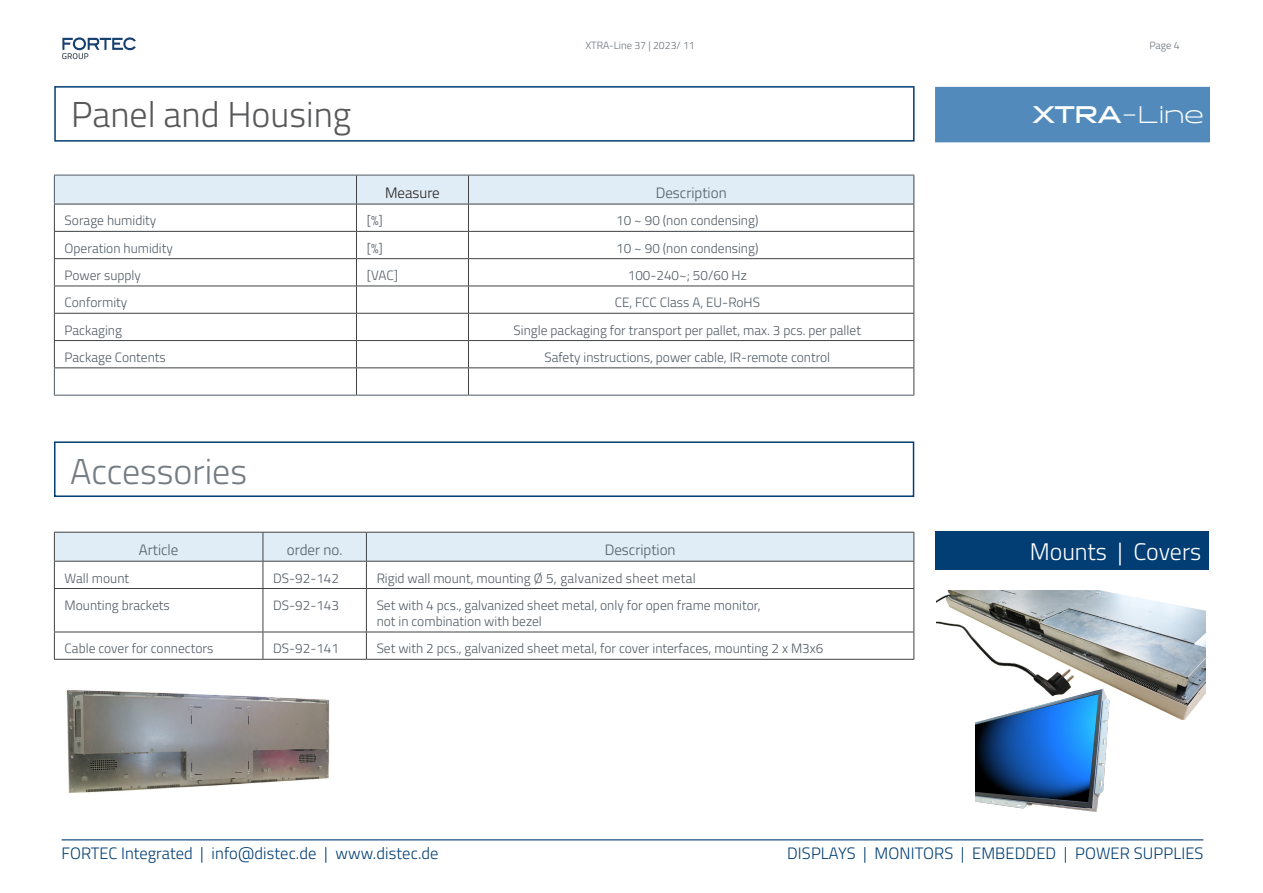
<style>
.page{position:relative;width:1263px;height:893px;background:#fff}
.page>*{position:absolute;margin:0;border:0;box-sizing:border-box;transform-origin:0 0}
.t1{font:300 36px "Titillium Web";color:#57585a}
.t2{font:300 36px "Titillium Web";color:#737b83}
.t3{font:300 24px "Titillium Web";color:#fff}
.t4{font:300 24px "Halogen";color:#fff}
.t5{font:300 16.5px "Titillium Web";letter-spacing:.005em;color:#023e73}
.Tabellentext_normal_Datenblatt{font:300 15px "Titillium Web";color:#505a64}
.t6{font:300 15px "Titillium Web";color:#231f20}
.Tabelle_Datenblatt{font:300 13.5px "Titillium Web";color:#505a64}
.t7{font:300 10.5px "Titillium Web";color:#69717a}
.s1{font-weight:700}
</style>
<div class="page">
<svg style="left:62px;top:37px;width:74px;height:22px"></svg>
<hr style="left:62px;top:839px;width:1141px;height:2px;background:#023e73">
<div style="left:935px;top:87px;width:275px;height:55px;background:#528bbb"></div>
<div style="left:54px;top:86px;width:860px;height:56px;border:2px solid #023e73"></div>
<svg style="left:54px;top:175px;width:860px;height:220px"></svg>
<hr style="left:54px;top:395px;width:302px;height:1px;background:#505a64">
<hr style="left:356px;top:395px;width:112px;height:1px;background:#505a64">
<hr style="left:468px;top:395px;width:446px;height:1px;background:#505a64">
<div style="left:54px;top:441px;width:860px;height:56px;border:2px solid #023e73"></div>
<svg style="left:54px;top:533px;width:860px;height:55px"></svg>
<hr style="left:54px;top:588px;width:209px;height:1px;background:#414243">
<hr style="left:54px;top:589px;width:1px;height:43px;background:#414243">
<hr style="left:263px;top:588px;width:103px;height:1px;background:#414243">
<hr style="left:263px;top:589px;width:1px;height:43px;background:#414243">
<hr style="left:366px;top:588px;width:548px;height:1px;background:#414243">
<hr style="left:366px;top:589px;width:1px;height:43px;background:#414243">
<hr style="left:913px;top:589px;width:1px;height:43px;background:#414243">
<hr style="left:54px;top:632px;width:209px;height:1px;background:#414243">
<svg style="left:54px;top:632px;width:1px;height:27px"></svg>
<hr style="left:263px;top:632px;width:103px;height:1px;background:#414243">
<svg style="left:263px;top:632px;width:1px;height:27px"></svg>
<hr style="left:366px;top:632px;width:548px;height:1px;background:#414243">
<svg style="left:366px;top:632px;width:1px;height:27px"></svg>
<svg style="left:913px;top:632px;width:1px;height:27px"></svg>
<hr style="left:54px;top:659px;width:209px;height:1px;background:#414243">
<hr style="left:263px;top:659px;width:103px;height:1px;background:#414243">
<hr style="left:366px;top:659px;width:548px;height:1px;background:#414243">
<hr style="left:54px;top:532px;width:209px;height:1px;background:#414243">
<hr style="left:263px;top:532px;width:103px;height:1px;background:#414243">
<hr style="left:366px;top:532px;width:548px;height:1px;background:#414243">
<img style="left:936px;top:590px;width:270px;height:129px">
<img style="left:66px;top:690px;width:264px;height:103px">
<img style="left:975px;top:687px;width:148px;height:125px">
<div style="left:935px;top:531px;width:273px;height:38px;background:#023e73"></div>
<p class="t7" style="left:585px;top:38px;width:111px">XTRA-Line 37 | 2023/ 11</p>
<p class="t7" style="left:1149px;top:38px;width:32px">Page 4</p>
<p class="t1" style="left:71px;top:89px;width:281px">Panel and Housing</p>
<p class="t4" style="left:1033px;top:100px;width:173px"><span class="s1">XTRA</span>-Line</p>
<p class="t6" style="left:385px;top:182px;width:56px">Measure</p>
<p class="Tabellentext_normal_Datenblatt" style="left:656px;top:182px;width:72px">Description</p>
<p class="Tabelle_Datenblatt" style="left:65px;top:211px;width:93px">Sorage humidity</p>
<p class="Tabelle_Datenblatt" style="left:367px;top:211px;width:18px">[%]</p>
<p class="Tabelle_Datenblatt" style="left:616px;top:211px;width:144px">10 ~ 90 (non condensing)</p>
<p class="Tabelle_Datenblatt" style="left:65px;top:238px;width:110px">Operation humidity</p>
<p class="Tabelle_Datenblatt" style="left:367px;top:238px;width:18px">[%]</p>
<p class="Tabelle_Datenblatt" style="left:616px;top:238px;width:144px">10 ~ 90 (non condensing)</p>
<p class="Tabelle_Datenblatt" style="left:65px;top:265px;width:78px">Power supply</p>
<p class="Tabelle_Datenblatt" style="left:367px;top:265px;width:33px">[VAC]</p>
<p class="Tabelle_Datenblatt" style="left:628px;top:265px;width:120px">100-240~; 50/60 Hz</p>
<p class="Tabelle_Datenblatt" style="left:65px;top:293px;width:64px">Conformity</p>
<p class="Tabelle_Datenblatt" style="left:615px;top:293px;width:147px">CE, FCC Class A, EU-RoHS</p>
<p class="Tabelle_Datenblatt" style="left:65px;top:320px;width:59px">Packaging</p>
<p class="Tabelle_Datenblatt" style="left:514px;top:320px;width:349px">Single packaging for transport per pallet, max. 3 pcs. per pallet</p>
<p class="Tabelle_Datenblatt" style="left:65px;top:347px;width:103px">Package Contents</p>
<p class="Tabelle_Datenblatt" style="left:544px;top:347px;width:287px">Safety instructions, power cable, IR-remote control</p>
<p class="t2" style="left:70px;top:445px;width:178px">Accessories</p>
<p class="Tabellentext_normal_Datenblatt" style="left:139px;top:539px;width:41px">Article</p>
<p class="Tabellentext_normal_Datenblatt" style="left:287px;top:539px;width:57px">order no.</p>
<p class="Tabellentext_normal_Datenblatt" style="left:605px;top:539px;width:72px">Description</p>
<p class="Tabelle_Datenblatt" style="left:65px;top:568px;width:66px">Wall mount</p>
<p class="Tabelle_Datenblatt" style="left:273px;top:568px;width:67px">DS-92-142</p>
<p class="Tabelle_Datenblatt" style="left:377px;top:568px;width:321px">Rigid wall mount, mounting Ø 5, galvanized sheet metal</p>
<p class="Tabelle_Datenblatt" style="left:65px;top:595px;width:107px">Mounting brackets</p>
<p class="Tabelle_Datenblatt" style="left:273px;top:595px;width:67px">DS-92-143</p>
<p class="Tabelle_Datenblatt" style="left:377px;top:595px;width:385px">Set with 4 pcs., galvanized sheet metal, only for open frame monitor,</p>
<p class="Tabelle_Datenblatt" style="left:377px;top:611px;width:167px">not in combination with bezel</p>
<p class="Tabelle_Datenblatt" style="left:65px;top:639px;width:150px">Cable cover for connectors</p>
<p class="Tabelle_Datenblatt" style="left:273px;top:639px;width:67px">DS-92-141</p>
<p class="Tabelle_Datenblatt" style="left:377px;top:639px;width:448px">Set with 2 pcs., galvanized sheet metal, for cover interfaces, mounting 2 x M3x6</p>
<p class="t3" style="left:1030px;top:534px;width:173px">Mounts | Covers</p>
<p class="t5" style="left:62px;top:841px;width:378px">FORTEC Integrated | info@distec.de | www.distec.de</p>
<p class="t5" style="left:787px;top:841px;width:418px">DISPLAYS | MONITORS | EMBEDDED | POWER SUPPLIES</p>
</div>
